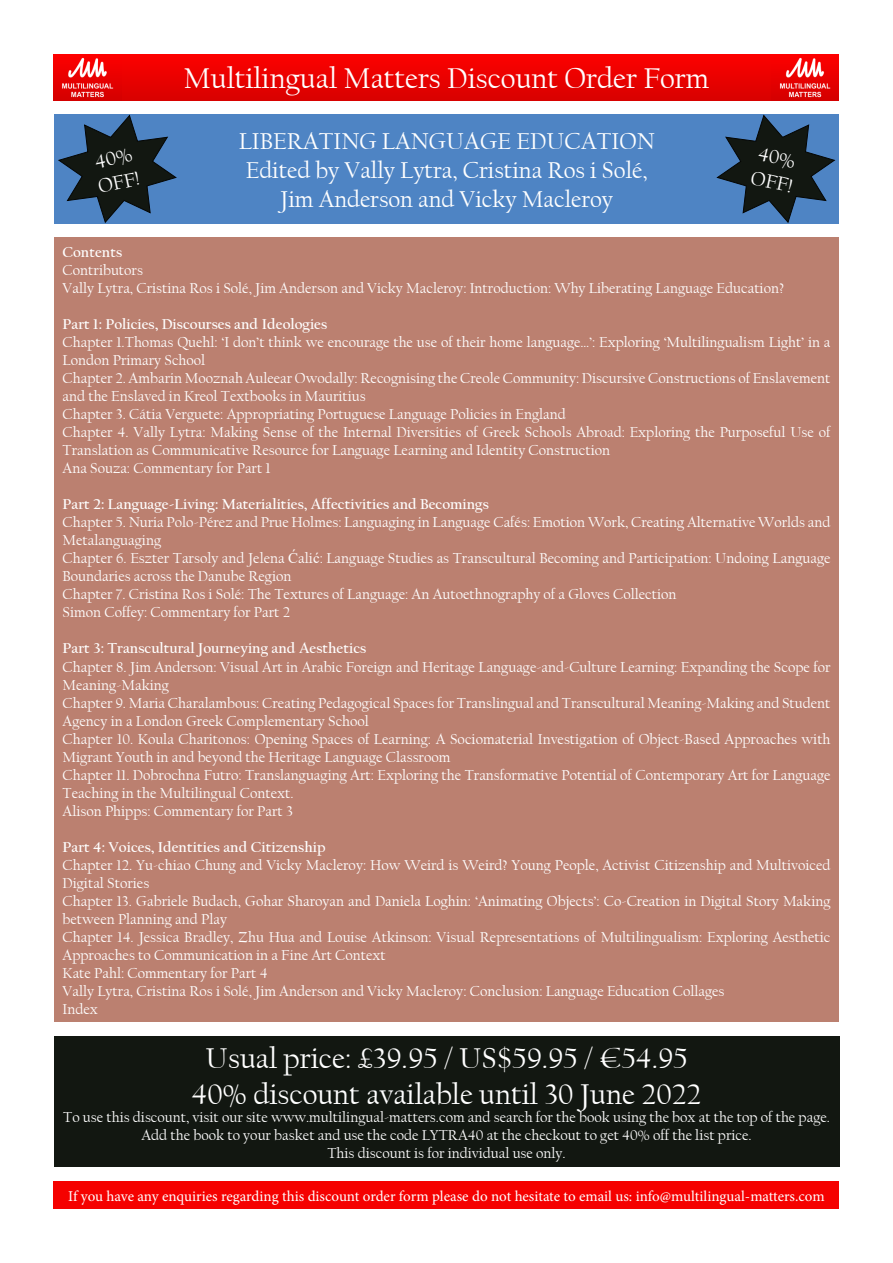
<style>
.page{position:relative;width:893px;height:1263px;background:#fff}
.page>*{position:absolute;margin:0;border:0;box-sizing:border-box;transform-origin:0 0}
.t1{font:30px "Californian FB";color:#fff}
.t2{font:24px/28.8px "Californian FB";color:#fff;text-align:center}
.t3{font:20.4px/24.6px "Californian FB";color:#fff}
.t4{font:15px/18px "Californian FB";color:#fff}
.t5{font:700 15px "Californian FB";color:#fff}
.t6{font:15px "Minion Pro";letter-spacing:-.005em;color:#fff}
.s1{font-family:"Times New Roman"}
</style>
<div class="page">
<div style="left:54px;top:54px;width:785px;height:46px;background:linear-gradient(to bottom,#fd0100,#da0100)"></div>
<img style="left:54px;top:54px;width:67px;height:46px">
<img style="left:771px;top:54px;width:68px;height:46px">
<div style="left:54px;top:1181px;width:785px;height:28px;background:#f50100"></div>
<div style="left:54px;top:238px;width:785px;height:784px;background:#bb8070"></div>
<div style="left:54px;top:114px;width:785px;height:110px;background:#4e84c4"></div>
<svg style="left:716px;top:114px;width:120px;height:109px"></svg>
<svg style="left:58px;top:115px;width:119px;height:108px"></svg>
<div style="left:54px;top:1036px;width:785px;height:131px;background:#121711"></div>
<p class="t3" style="left:91px;top:151px;width:43px;rotate:-12deg">40%<br>OFF!</p>
<p class="t1" style="left:184px;top:62px;width:527px">Multilingual Matters Discount Order Form</p>
<p class="t2" style="left:239px;top:127px;width:417px">LIBERATING LANGUAGE EDUCATION</p>
<p class="t2" style="left:246px;top:156px;width:403px">Edited by Vally Lytra, Cristina Ros i Solé,<br>Jim Anderson and Vicky Macleroy</p>
<p class="t3" style="left:759px;top:141px;width:43px;rotate:12deg">40%<br>OFF!</p>
<p class="t5" style="left:63px;top:244px;width:61px">Contents</p>
<p class="t4" style="left:63px;top:262px;width:82px">Contributors</p>
<p class="t4" style="left:63px;top:280px;width:723px">Vally Lytra, Cristina Ros i Solé, Jim Anderson and Vicky Macleroy: Introduction: Why Liberating Language Education?</p>
<p class="t5" style="left:63px;top:316px;width:266px">Part 1: Policies, Discourses and Ideologies</p>
<p class="t4" style="left:63px;top:334px;width:769px">Chapter 1.Thomas Quehl: ‘I don’t think we encourage the use of their home language…’: Exploring ‘Multilingualism Light’ in a<br>London Primary School</p>
<p class="t4" style="left:63px;top:370px;width:769px">Chapter 2. Ambarin Mooznah Auleear Owodally: Recognising the Creole Community: Discursive Constructions of Enslavement and the Enslaved in Kreol Textbooks in Mauritius</p>
<p class="t4" style="left:63px;top:406px;width:505px">Chapter 3. Cátia Verguete: Appropriating Portuguese Language Policies in England</p>
<p class="t4" style="left:63px;top:424px;width:769px">Chapter 4. Vally Lytra: Making Sense of the Internal Diversities of Greek Schools Abroad: Exploring the Purposeful Use of<br>Translation as Communicative Resource for Language Learning and Identity Construction</p>
<p class="t4" style="left:63px;top:460px;width:210px">Ana Souza: Commentary for Part 1</p>
<p class="t5" style="left:63px;top:496px;width:428px">Part 2: Language-Living: Materialities, Affectivities and Becomings</p>
<p class="t4" style="left:63px;top:514px;width:769px">Chapter 5. Nuria Polo-Pérez and Prue Holmes: Languaging in Language Cafés: Emotion Work, Creating Alternative Worlds and<br>Metalanguaging</p>
<p class="t4" style="left:63px;top:550px;width:769px">Chapter 6. Eszter Tarsoly and Jelena <span class="s1">Ć</span>ali<span class="s1">ć</span>: Language Studies as Transcultural Becoming and Participation: Undoing Language<br>Boundaries across the Danube Region</p>
<p class="t4" style="left:63px;top:586px;width:616px">Chapter 7. Cristina Ros i Solé: The Textures of Language: An Autoethnography of a Gloves Collection</p>
<p class="t4" style="left:63px;top:604px;width:229px">Simon Coffey: Commentary for Part 2</p>
<p class="t5" style="left:63px;top:640px;width:305px">Part 3: Transcultural Journeying and Aesthetics</p>
<p class="t4" style="left:63px;top:658px;width:769px">Chapter 8. Jim Anderson: Visual Art in Arabic Foreign and Heritage Language-and-Culture Learning: Expanding the Scope for<br>Meaning-Making</p>
<p class="t4" style="left:63px;top:694px;width:769px">Chapter 9. Maria Charalambous: Creating Pedagogical Spaces for Translingual and Transcultural Meaning-Making and Student<br>Agency in a London Greek Complementary School</p>
<p class="t4" style="left:63px;top:730px;width:769px">Chapter 10. Koula Charitonos: Opening Spaces of Learning: A Sociomaterial Investigation of Object-Based Approaches with<br>Migrant Youth in and beyond the Heritage Language Classroom</p>
<p class="t4" style="left:63px;top:766px;width:769px">Chapter 11. Dobrochna Futro: Translanguaging Art: Exploring the Transformative Potential of Contemporary Art for Language<br>Teaching in the Multilingual Context.</p>
<p class="t4" style="left:63px;top:802px;width:232px">Alison Phipps: Commentary for Part 3</p>
<p class="t5" style="left:63px;top:838px;width:265px">Part 4: Voices, Identities and Citizenship</p>
<p class="t4" style="left:63px;top:856px;width:769px">Chapter 12. Yu-chiao Chung and Vicky Macleroy: How Weird is Weird? Young People, Activist Citizenship and Multivoiced<br>Digital Stories</p>
<p class="t4" style="left:63px;top:892px;width:769px">Chapter 13. Gabriele Budach, Gohar Sharoyan and Daniela Loghin: ‘Animating Objects’: Co-Creation in Digital Story Making between Planning and Play</p>
<p class="t4" style="left:63px;top:928px;width:769px">Chapter 14. Jessica Bradley, Zhu Hua and Louise Atkinson: Visual Representations of Multilingualism: Exploring Aesthetic<br>Approaches to Communication in a Fine Art Context</p>
<p class="t4" style="left:63px;top:964px;width:207px">Kate Pahl: Commentary for Part 4</p>
<p class="t4" style="left:63px;top:982px;width:663px">Vally Lytra, Cristina Ros i Solé, Jim Anderson and Vicky Macleroy: Conclusion: Language Education Collages</p>
<p class="t4" style="left:63px;top:1000px;width:37px">Index</p>
<p class="t1" style="left:206px;top:1041px;width:484px">Usual price: £39.95 / US$59.95 / €54.95</p>
<p class="t1" style="left:192px;top:1077px;width:511px">40% discount available until 30 June 2022</p>
<p class="t4" style="left:63px;top:1108px;width:768px;text-align:center">To use this discount, visit our site www.multilingual-matters.com and search for the book using the box at the top of the page.<br>Add the book to your basket and use the code LYTRA40 at the checkout to get 40% off the list price.</p>
<p class="t4" style="left:327px;top:1144px;width:240px">This discount is for individual use only.</p>
<p class="t6" style="left:68px;top:1186px;width:758px">If you have any enquiries regarding this discount order form please do not hesitate to email us: info@multilingual-matters.com</p>
</div>
